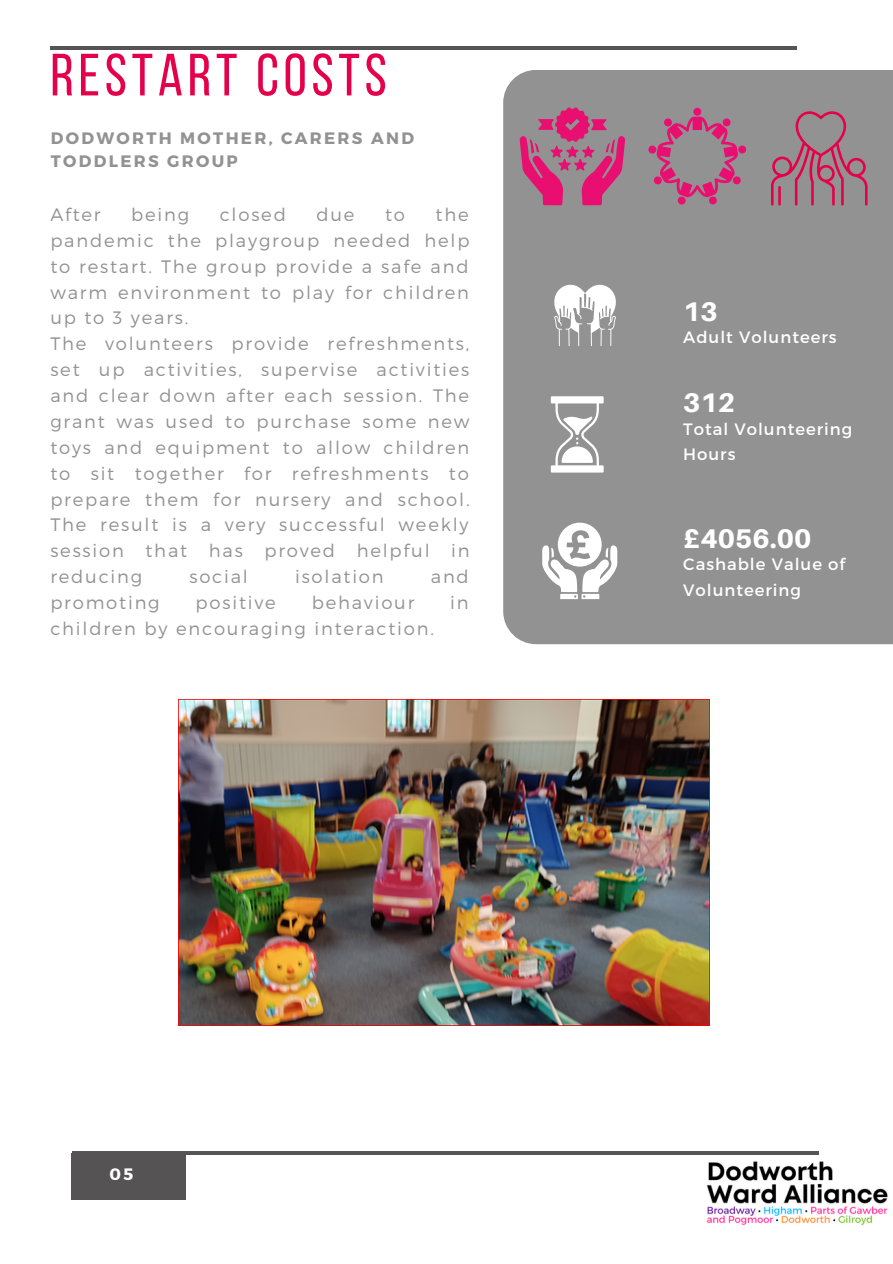
<style>
.page{position:relative;width:893px;height:1264px;background:#fff}
.page>*{position:absolute;margin:0;border:0;box-sizing:border-box;transform-origin:0 0}
.t1{font:59.55px "Bebas Neue";letter-spacing:.08em;color:#e4004b}
.t2{font:800 27px "Aileron";color:#fff}
.t3{font:300 18px/25.8px "Montserrat";letter-spacing:.1em;color:#929292}
.t4{font:16.5px/25.8px "Montserrat";letter-spacing:.06em;color:#fff}
.t5{font:700 16.5px/22.5px "Montserrat";letter-spacing:.14em;color:#929292}
.t6{font:700 16.5px "Montserrat";color:#fff}
</style>
<div class="page">
<hr style="left:50px;top:46px;width:747px;height:3px;background:#565355">
<div style="left:71px;top:1153px;width:115px;height:46px;background:#565355"></div>
<img style="left:702px;top:1154px;width:186px;height:72px">
<hr style="left:72px;top:1151px;width:747px;height:3px;background:#565355">
<div style="left:503px;top:70px;width:389px;height:574px;background:#929292"></div>
<svg style="left:542px;top:522px;width:75px;height:77px"></svg>
<svg style="left:551px;top:283px;width:68px;height:63px"></svg>
<svg style="left:550px;top:396px;width:53px;height:76px"></svg>
<img style="left:179px;top:700px;width:530px;height:325px">
<svg style="left:519px;top:107px;width:106px;height:98px"></svg>
<svg style="left:647px;top:108px;width:99px;height:98px"></svg>
<svg style="left:771px;top:109px;width:96px;height:96px"></svg>
<h1 class="t1" style="left:50px;top:51px;width:338px">RESTART COSTS</h1>
<p class="t5" style="left:51px;top:126px;width:365px">DODWORTH MOTHER, CARERS AND<br>TODDLERS GROUP</p>
<p class="t3" style="left:50px;top:201px;width:52px">After</p>
<p class="t3" style="left:131px;top:201px;width:59px">being</p>
<p class="t3" style="left:220px;top:201px;width:68px">closed</p>
<p class="t3" style="left:316px;top:201px;width:40px">due</p>
<p class="t3" style="left:385px;top:201px;width:21px">to</p>
<p class="t3" style="left:50px;top:201px;width:421px;text-indent:385px">the pandemic the playgroup needed help to restart. The group provide a safe and warm environment to play for children up to 3 years.<br>The volunteers provide refreshments, set up activities, supervise activities and clear down after each session. The grant was used to purchase some new toys and equipment to allow children to sit together for refreshments to prepare them for nursery and school.<br>The result is a very successful weekly session that has proved helpful in reducing</p>
<p class="t3" style="left:189px;top:563px;width:60px">social</p>
<p class="t3" style="left:295px;top:563px;width:90px">isolation</p>
<p class="t3" style="left:431px;top:563px;width:39px">and</p>
<p class="t3" style="left:50px;top:588px;width:111px">promoting</p>
<p class="t3" style="left:195px;top:588px;width:82px">positive</p>
<p class="t3" style="left:312px;top:588px;width:104px">behaviour</p>
<p class="t3" style="left:450px;top:588px;width:20px">in</p>
<p class="t3" style="left:50px;top:614px;width:385px">children by encouraging interaction.</p>
<p class="t6" style="left:109px;top:1163px;width:25px">05</p>
<h2 class="t2" style="left:683px;top:294px;width:36px">13</h2>
<p class="t4" style="left:683px;top:323px;width:155px">Adult Volunteers</p>
<h2 class="t2" style="left:683px;top:386px;width:53px">312</h2>
<p class="t4" style="left:683px;top:415px;width:171px">Total Volunteering<br>Hours</p>
<h2 class="t2" style="left:683px;top:522px;width:130px">£4056.00</h2>
<p class="t4" style="left:683px;top:550px;width:163px">Cashable Value of<br>Volunteering</p>
</div>
